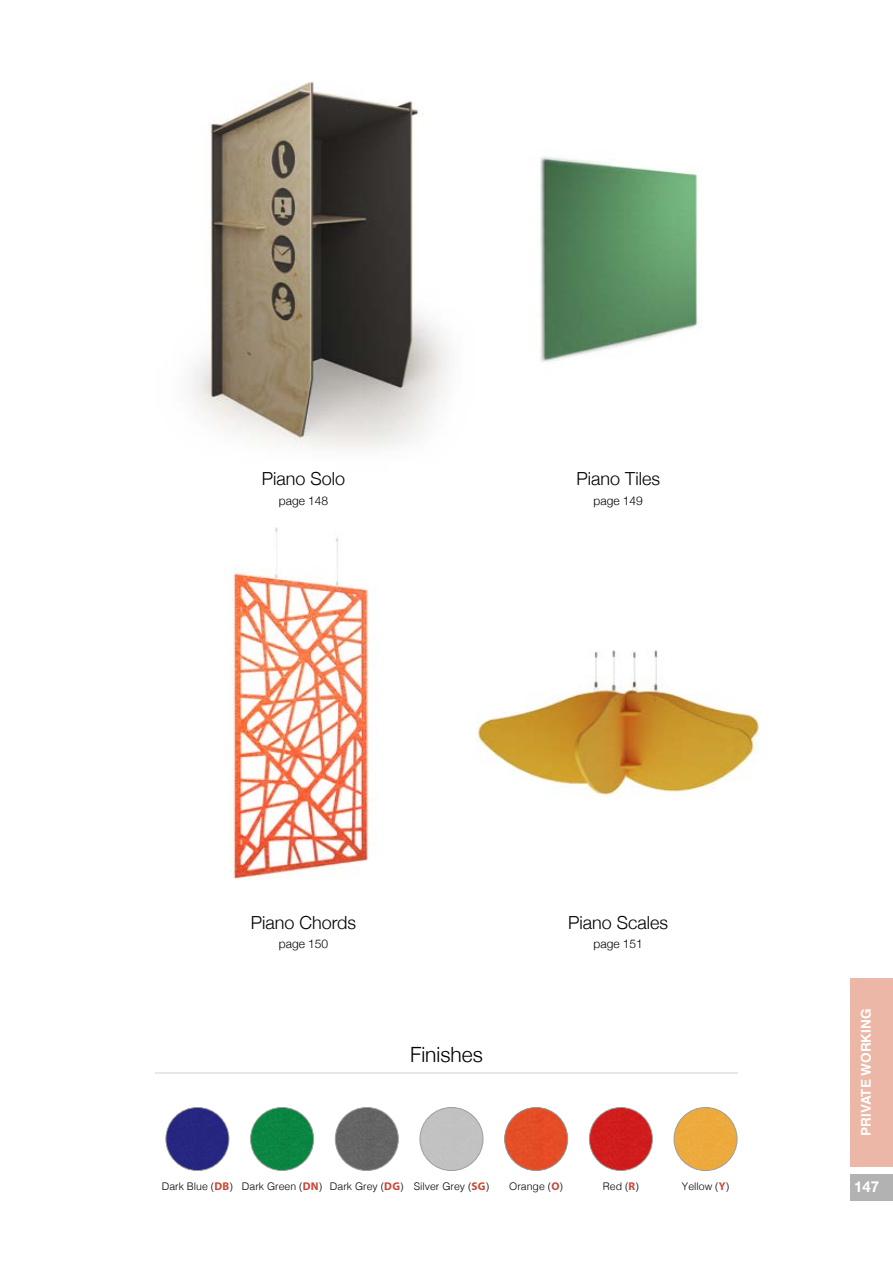
<style>
.page{position:relative;width:893px;height:1263px;background:#fff}
.page>*{position:absolute;margin:0;border:0;box-sizing:border-box;transform-origin:0 0}
.t1{font:300 21px "Helvetica Neue";color:#000}
.t2{font:300 18px "Helvetica Neue";color:#000}
.t3{font:700 15px "Helvetica Neue";color:#fff}
.t4{font:700 13.5px "Helvetica";color:#fff}
.t5{font:300 12px "Helvetica Neue";color:#000}
.t6{font:300 10.5px "Helvetica";color:#000}
.s1{font-family:"Myriad Pro";font-weight:700;font-size:11.25px;color:#cb4537}
</style>
<div class="page">
<img style="left:232px;top:527px;width:143px;height:352px">
<img style="left:192px;top:82px;width:257px;height:366px">
<img style="left:477px;top:650px;width:283px;height:148px">
<img style="left:540px;top:156px;width:159px;height:206px">
<hr style="left:155px;top:1073px;width:583px;height:1px;background:#d0d0d0">
<img style="left:251px;top:1107px;width:63px;height:63px;border-radius:32px">
<div style="left:250px;top:1107px;width:64px;height:64px;border:1px solid #9d9d9c;border-radius:50%"></div>
<div style="left:505px;top:1107px;width:63px;height:63px;background:#e44e26;border-radius:32px"></div>
<div style="left:504px;top:1107px;width:64px;height:64px;border:1px solid #9d9d9c;border-radius:50%"></div>
<div style="left:166px;top:1107px;width:63px;height:63px;background:#262681;border-radius:32px"></div>
<div style="left:166px;top:1107px;width:63px;height:64px;border:1px solid #9d9d9c;border-radius:50%"></div>
<div style="left:335px;top:1107px;width:63px;height:63px;background:#646464;border-radius:32px"></div>
<div style="left:335px;top:1107px;width:64px;height:64px;border:1px solid #9d9d9c;border-radius:50%"></div>
<div style="left:589px;top:1107px;width:63px;height:63px;background:#d01c1c;border-radius:32px"></div>
<div style="left:589px;top:1107px;width:64px;height:64px;border:1px solid #9d9d9c;border-radius:50%"></div>
<div style="left:420px;top:1107px;width:63px;height:63px;background:#c2c2c2;border-radius:32px"></div>
<div style="left:420px;top:1107px;width:63px;height:64px;border:1px solid #9d9d9c;border-radius:50%"></div>
<div style="left:674px;top:1107px;width:63px;height:63px;background:#ecaa3d;border-radius:32px"></div>
<div style="left:674px;top:1107px;width:63px;height:64px;border:1px solid #9d9d9c;border-radius:50%"></div>
<div style="left:850px;top:978px;width:43px;height:189px;background:#ecb7a6"></div>
<div style="left:850px;top:1174px;width:43px;height:26px;background:#b3b2b2"></div>
<h2 class="t2" style="left:262px;top:464px;width:85px">Piano Solo</h2>
<p class="t5" style="left:279px;top:491px;width:51px">page 148</p>
<h2 class="t2" style="left:576px;top:464px;width:85px">Piano Tiles</h2>
<p class="t5" style="left:594px;top:491px;width:51px">page 149</p>
<h2 class="t2" style="left:251px;top:907px;width:107px">Piano Chords</h2>
<p class="t5" style="left:279px;top:934px;width:51px">page 150</p>
<h1 class="t1" style="left:410px;top:1038px;width:74px">Finishes</h1>
<h2 class="t2" style="left:568px;top:907px;width:102px">Piano Scales</h2>
<p class="t5" style="left:594px;top:934px;width:51px">page 151</p>
<p class="t6" style="left:162px;top:1177px;width:329px">Dark Blue (<span class="s1">DB</span>) Dark Green (<span class="s1">DN</span>) Dark Grey (<span class="s1">DG</span>) Silver Grey (<span class="s1">SG</span>)</p>
<p class="t6" style="left:509px;top:1177px;width:55px">Orange (<span class="s1">O</span>)</p>
<p class="t6" style="left:603px;top:1177px;width:38px">Red (<span class="s1">R</span>)</p>
<p class="t6" style="left:682px;top:1177px;width:49px">Yellow (<span class="s1">Y</span>)</p>
<p class="t4" style="left:855px;top:1136px;width:129px;rotate:-90deg">PRIVATE WORKING</p>
<h3 class="t3" style="left:854px;top:1174px;width:27px">147</h3>
</div>
